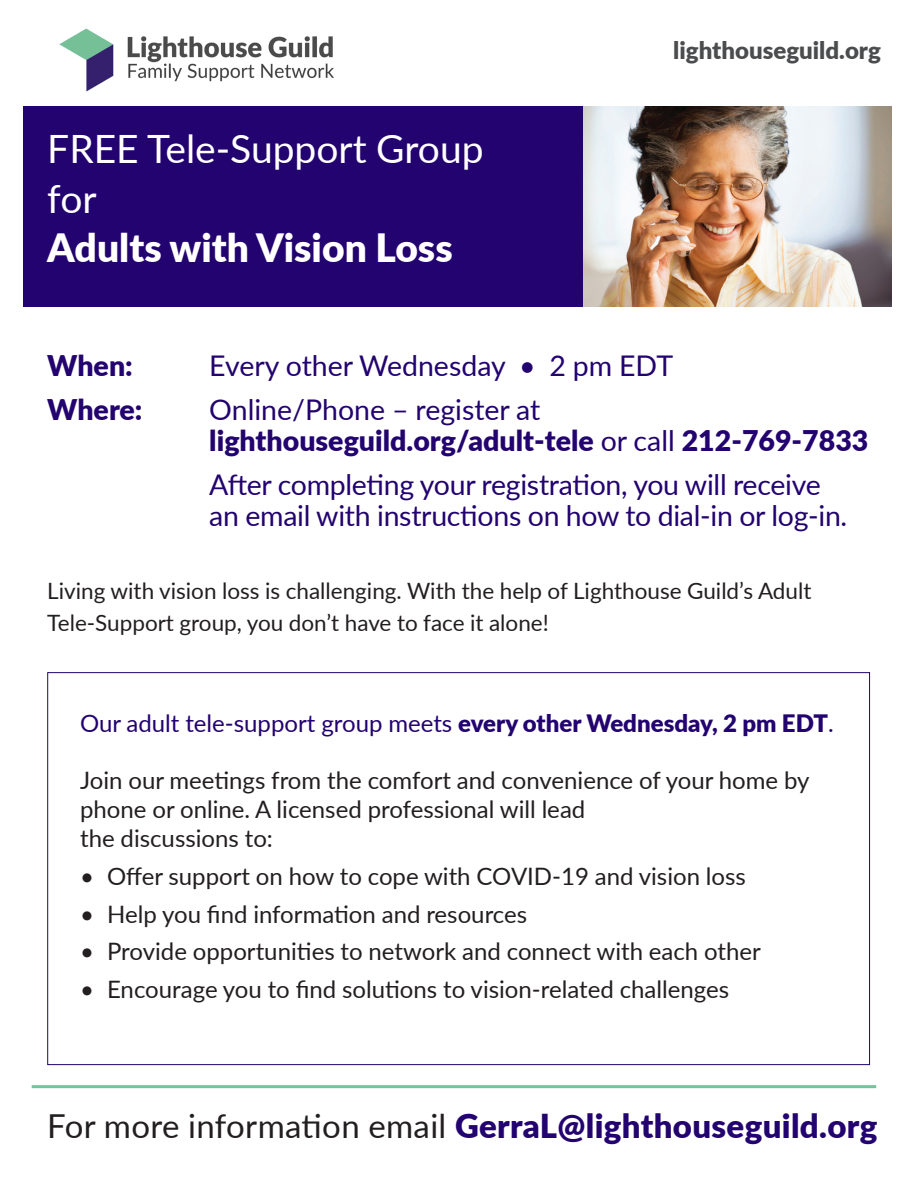
<style>
.page{position:relative;width:918px;height:1188px;background:#fff}
.page>*{position:absolute;margin:0;border:0;box-sizing:border-box;transform-origin:0 0}
.t1{font:39px/49.5px "Lato";color:#fff}
.t2{font:900 33px "Lato";letter-spacing:.01em;color:#22036f}
.t3{font:28.5px/31.5px "Lato";letter-spacing:-.01em;color:#22036f}
.t4{font:900 28.5px/31.5px "Lato";color:#22036f}
.t5{font:24px/28.8px "Lato";color:#231f20}
.t6{font:24px "Lato";color:#22036f}
.t7{font:900 24px "Lato";color:#4b4c4d}
.t8{font:22.5px/31.5px "Lato";color:#231f20}
.s1{font-weight:900}
.s2{font-weight:400}
.s3{font-weight:400;color:#231f20}
</style>
<div class="page">
<img style="left:59px;top:28px;width:275px;height:64px">
<div style="left:23px;top:106px;width:869px;height:201px;background:#22036f"></div>
<hr style="left:32px;top:1085px;width:844px;height:3px;background:#73c39b">
<img style="left:584px;top:106px;width:308px;height:201px">
<p class="t1" style="left:47px;top:123px;width:438px">FREE Tele-Support Group for<br><span class="s1">Adults with Vision Loss</span></p>
<p class="t7" style="left:673px;top:32px;width:209px">lighthouseguild.org</p>
<p class="t4" style="left:47px;top:349px;width:87px">When:</p>
<p class="t3" style="left:209px;top:349px;width:465px">Every other Wednesday • 2 pm EDT</p>
<p class="t4" style="left:47px;top:392px;width:97px">Where:</p>
<p class="t4" style="left:209px;top:392px;width:661px"><span class="s2">Online/Phone – register at </span>lighthouseguild.org/adult-tele <span class="s2">or call</span> 212-769-7833</p>
<p class="t3" style="left:209px;top:467px;width:640px">After completing your registration, you will receive an email with instructions on how to dial-in or log-in.</p>
<p class="t8" style="left:47px;top:574px;width:766px">Living with vision loss is challenging. With the help of Lighthouse Guild’s Adult<br>Tele-Support group, you don’t have to face it alone!</p>
<p class="t6" style="left:80px;top:706px;width:755px">Our adult tele-support group meets <span class="s1">every other Wednesday, 2 pm EDT</span>.</p>
<p class="t5" style="left:80px;top:765px;width:731px">Join our meetings from the comfort and convenience of your home by phone or online. A licensed professional will lead<br>the discussions to:</p>
<p class="t5" style="left:80px;top:861px;width:667px">• Offer support on how to cope with COVID-19 and vision loss</p>
<p class="t5" style="left:80px;top:898px;width:449px">• Help you find information and resources</p>
<p class="t5" style="left:80px;top:936px;width:682px">• Provide opportunities to network and connect with each other</p>
<p class="t5" style="left:80px;top:974px;width:651px">• Encourage you to find solutions to vision-related challenges</p>
<p class="t2" style="left:47px;top:1101px;width:832px"><span class="s3">For more information email</span> GerraL@lighthouseguild.org</p>
</div>
